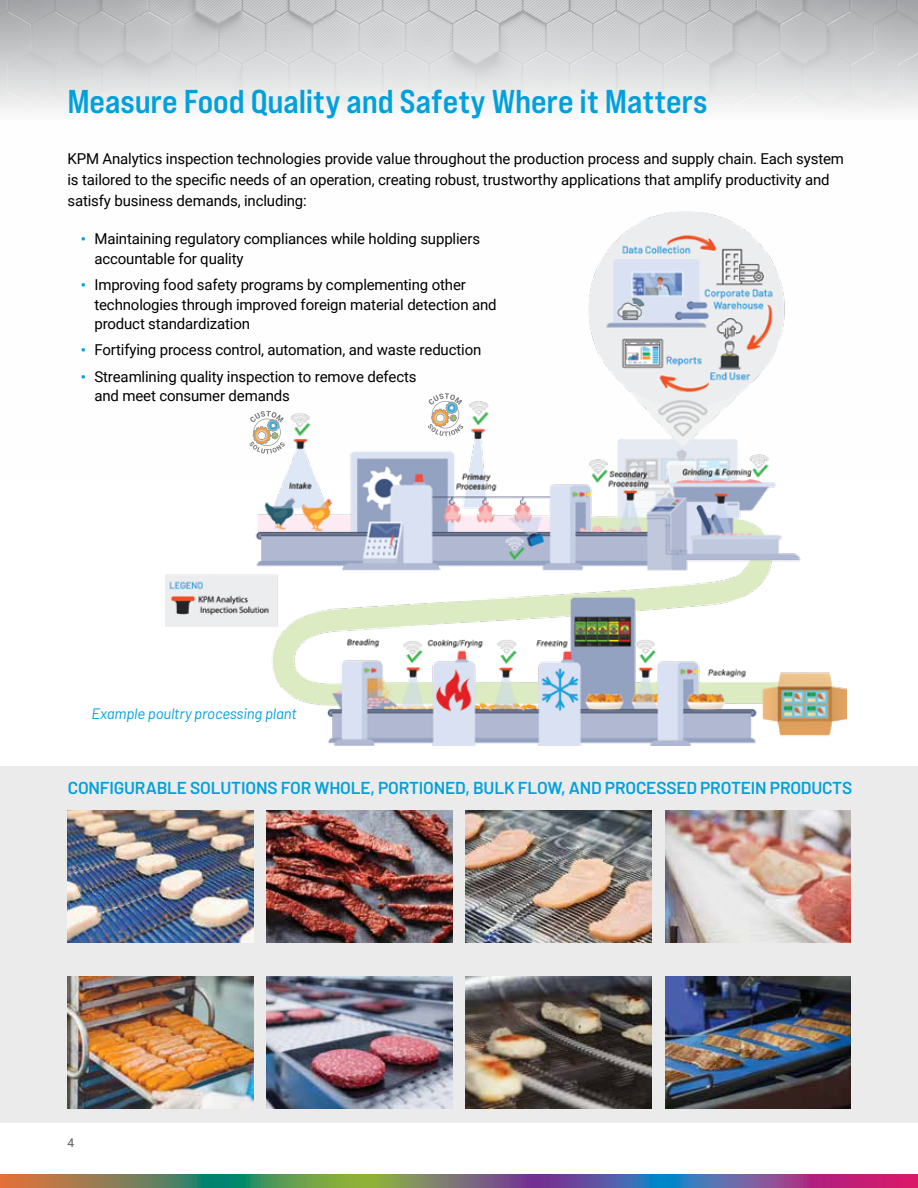
<style>
.page{position:relative;width:918px;height:1188px;background:#fff}
.page>*{position:absolute;margin:0;border:0;box-sizing:border-box;transform-origin:0 0}
.t1{font:33px "Bebas Neue Pro Exp Bd";letter-spacing:-.005em;color:#00a0dd}
.t2{font:600 17.25px "Barlow";letter-spacing:-.01em;color:#00a0dd}
.t3{font:15px/19.5px "Roboto";letter-spacing:-.01em;color:#000}
.t4{font:italic 15px "Barlow";letter-spacing:-.01em;color:#00a0dd}
.t5{font:12px "Roboto";color:#58595b}
.s1{font-weight:700;font-size:14.25px;color:#00a0dd}
</style>
<div class="page">
<img style="left:0;top:0;width:918px;height:111px">
<svg style="left:0;top:1174px;width:918px;height:14px;background:#776c75"></svg>
<div style="left:0;top:766px;width:918px;height:357px;background:#ebebec"></div>
<img style="left:67px;top:811px;width:186px;height:131px">
<img style="left:267px;top:811px;width:185px;height:131px">
<img style="left:466px;top:811px;width:186px;height:131px">
<img style="left:67px;top:977px;width:186px;height:132px">
<img style="left:267px;top:977px;width:185px;height:132px">
<img style="left:466px;top:977px;width:186px;height:132px">
<img style="left:665px;top:811px;width:186px;height:131px">
<img style="left:665px;top:977px;width:186px;height:132px">
<img style="left:165px;top:211px;width:682px;height:535px">
<svg style="left:250px;top:411px;width:35px;height:43px"></svg>
<svg style="left:428px;top:393px;width:35px;height:43px"></svg>
<h1 class="t1" style="left:67px;top:81px;width:641px">Measure Food Quality and Safety Where it Matters</h1>
<p class="t3" style="left:67px;top:148px;width:778px;line-height:21px">KPM Analytics inspection technologies provide value throughout the production process and supply chain. Each system is tailored to the specific needs of an operation, creating robust, trustworthy applications that amplify productivity and satisfy business demands, including:</p>
<p class="t3" style="left:94px;top:229px;width:387px;text-indent:-14px"><span class="s1">•</span> Maintaining regulatory compliances while holding suppliers accountable for quality</p>
<p class="t3" style="left:94px;top:274px;width:404px;text-indent:-14px"><span class="s1">•</span> Improving food safety programs by complementing other technologies through improved foreign material detection and product standardization</p>
<p class="t3" style="left:81px;top:340px;width:402px"><span class="s1">•</span> Fortifying process control, automation, and waste reduction</p>
<p class="t3" style="left:94px;top:366px;width:324px;text-indent:-14px"><span class="s1">•</span> Streamlining quality inspection to remove defects and meet consumer demands</p>
<p class="t4" style="left:92px;top:703px;width:207px">Example poultry processing plant</p>
<p class="t2" style="left:68px;top:775px;width:786px">CONFIGURABLE SOLUTIONS FOR WHOLE, PORTIONED, BULK FLOW, AND PROCESSED PROTEIN PRODUCTS</p>
<p class="t5" style="left:68px;top:1134px;width:8px">4</p>
</div>
